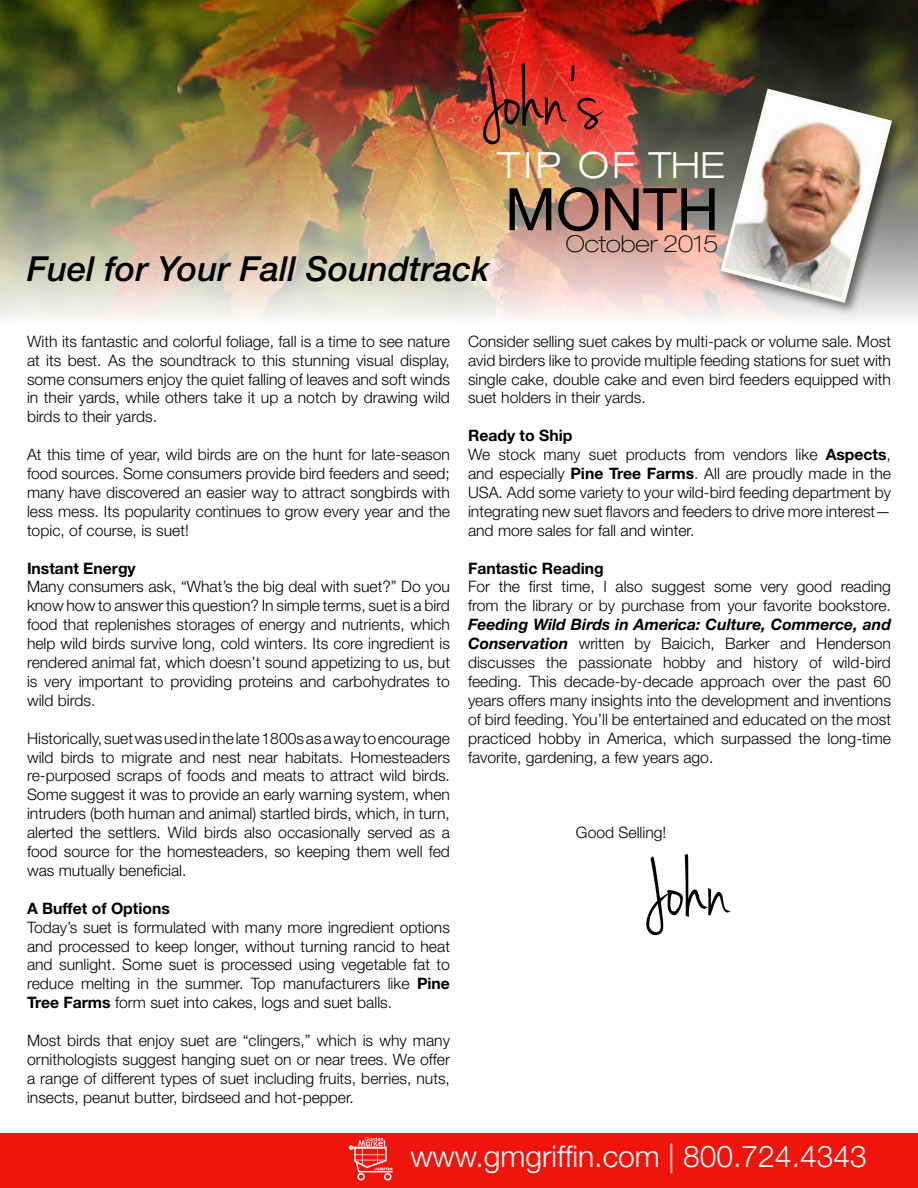
<style>
.page{position:relative;width:918px;height:1188px;background:#fff}
.page>*{position:absolute;margin:0;border:0;box-sizing:border-box;transform-origin:0 0}
.t1{font:84.6px "Jenna Sue";color:#000}
.t2{font:58.8px "Helvetica Neue";color:#000}
.t3{font:300 expanded 36.15px "Helvetica Neue";letter-spacing:.1em;color:#fff}
.t4{font:italic 500 34.5px "Helvetica Neue";color:#000}
.t5{font:300 30px "Helvetica Neue";color:#fff}
.t6{font:100 expanded 23.25px "Helvetica Neue";color:#000}
.t7{font:300 15.75px/18.9px "Helvetica Neue";color:#000;text-align:justify}
.t8{font:700 15.75px "Helvetica Neue";color:#000}
.s1{font-weight:700}
.s2{font-weight:700;font-style:italic}
</style>
<div class="page">
<img style="left:0;top:0;width:918px;height:318px">
<div style="left:0;top:1133px;width:918px;height:55px;background:#f1140c"></div>
<svg style="left:349px;top:1137px;width:44px;height:44px"></svg>
<div style="left:717px;top:85px;width:188px;height:231px;background:#000;opacity:.5"></div>
<svg style="left:720px;top:89px;width:172px;height:214px;background:#8f8a81"></svg>
<img style="left:725px;top:93px;width:161px;height:205px">
<h1 class="t1" style="left:482px;top:51px;width:121px">John’s</h1>
<h3 class="t3" style="left:497px;top:143px;width:229px">TIP OF THE</h3>
<h2 class="t2" style="left:505px;top:174px;width:216px">MONTH</h2>
<h3 class="t4" style="left:27px;top:248px;width:464px">Fuel for Your Fall Soundtrack</h3>
<h3 class="t6" style="left:566px;top:230px;width:154px">October 2015</h3>
<p class="t7" style="left:27px;top:331px;width:425px">With its fantastic and colorful foliage, fall is a time to see nature at its best. As the soundtrack to this stunning visual display, some consumers enjoy the quiet falling of leaves and soft winds in their yards, while others take it up a notch by drawing wild birds to their yards.</p>
<p class="t7" style="left:27px;top:445px;width:425px">At this time of year, wild birds are on the hunt for late-season food sources. Some consumers provide bird feeders and seed; many have discovered an easier way to attract songbirds with less mess. Its popularity continues to grow every year and the topic, of course, is suet!</p>
<p class="t8" style="left:27px;top:558px;width:110px">Instant Energy</p>
<p class="t7" style="left:27px;top:577px;width:425px">Many consumers ask, “What’s the big deal with suet?” Do you know how to answer this question? In simple terms, suet is a bird food that replenishes storages of energy and nutrients, which help wild birds survive long, cold winters. Its core ingredient is rendered animal fat, which doesn’t sound appetizing to us, but is very important to providing proteins and carbohydrates to wild birds.</p>
<p class="t7" style="left:27px;top:728px;width:425px">Historically, suet was used in the late 1800s as a way to encourage wild birds to migrate and nest near habitats. Homesteaders re-purposed scraps of foods and meats to attract wild birds.<br>Some suggest it was to provide an early warning system, when intruders (both human and animal) startled birds, which, in turn, alerted the settlers. Wild birds also occasionally served as a food source for the homesteaders, so keeping them well fed was mutually beneficial.</p>
<p class="t8" style="left:27px;top:898px;width:144px">A Buffet of Options</p>
<p class="t7" style="left:27px;top:917px;width:425px">Today’s suet is formulated with many more ingredient options and processed to keep longer, without turning rancid to heat and sunlight. Some suet is processed using vegetable fat to reduce melting in the summer. Top manufacturers like <span class="s1">Pine Tree Farms</span> form suet into cakes, logs and suet balls.</p>
<p class="t7" style="left:27px;top:1031px;width:425px">Most birds that enjoy suet are “clingers,” which is why many ornithologists suggest hanging suet on or near trees. We offer a range of different types of suet including fruits, berries, nuts, insects, peanut butter, birdseed and hot-pepper.</p>
<p class="t7" style="left:468px;top:331px;width:425px">Consider selling suet cakes by multi-pack or volume sale. Most avid birders like to provide multiple feeding stations for suet with single cake, double cake and even bird feeders equipped with suet holders in their yards.</p>
<p class="t7" style="left:468px;top:426px;width:425px;text-align:left"><span class="s1">Ready to Ship<br></span>We stock many suet products from vendors like <span class="s1">Aspects</span>, and especially <span class="s1">Pine Tree Farms</span>. All are proudly made in the USA. Add some variety to your wild-bird feeding department by integrating new suet flavors and feeders to drive more interest— and more sales for fall and winter.</p>
<p class="t8" style="left:468px;top:558px;width:137px">Fantastic Reading</p>
<p class="t7" style="left:468px;top:577px;width:425px">For the first time, I also suggest some very good reading from the library or by purchase from your favorite bookstore.</p>
<p class="t7" style="left:468px;top:615px;width:425px"><span class="s2">Feeding Wild Birds in America: Culture, Commerce, and Conservation</span> written by Baicich, Barker and Henderson discusses the passionate hobby and history of wild-bird feeding. This decade-by-decade approach over the past 60 years offers many insights into the development and inventions of bird feeding. You’ll be entertained and educated on the most practiced hobby in America, which surpassed the long-time favorite, gardening, a few years ago.</p>
<p class="t7" style="left:576px;top:823px;width:92px">Good Selling!</p>
<h1 class="t1" style="left:645px;top:842px;width:86px">John</h1>
<h3 class="t5" style="left:410px;top:1138px;width:458px">www.gmgriffin.com | 800.724.4343</h3>
</div>
